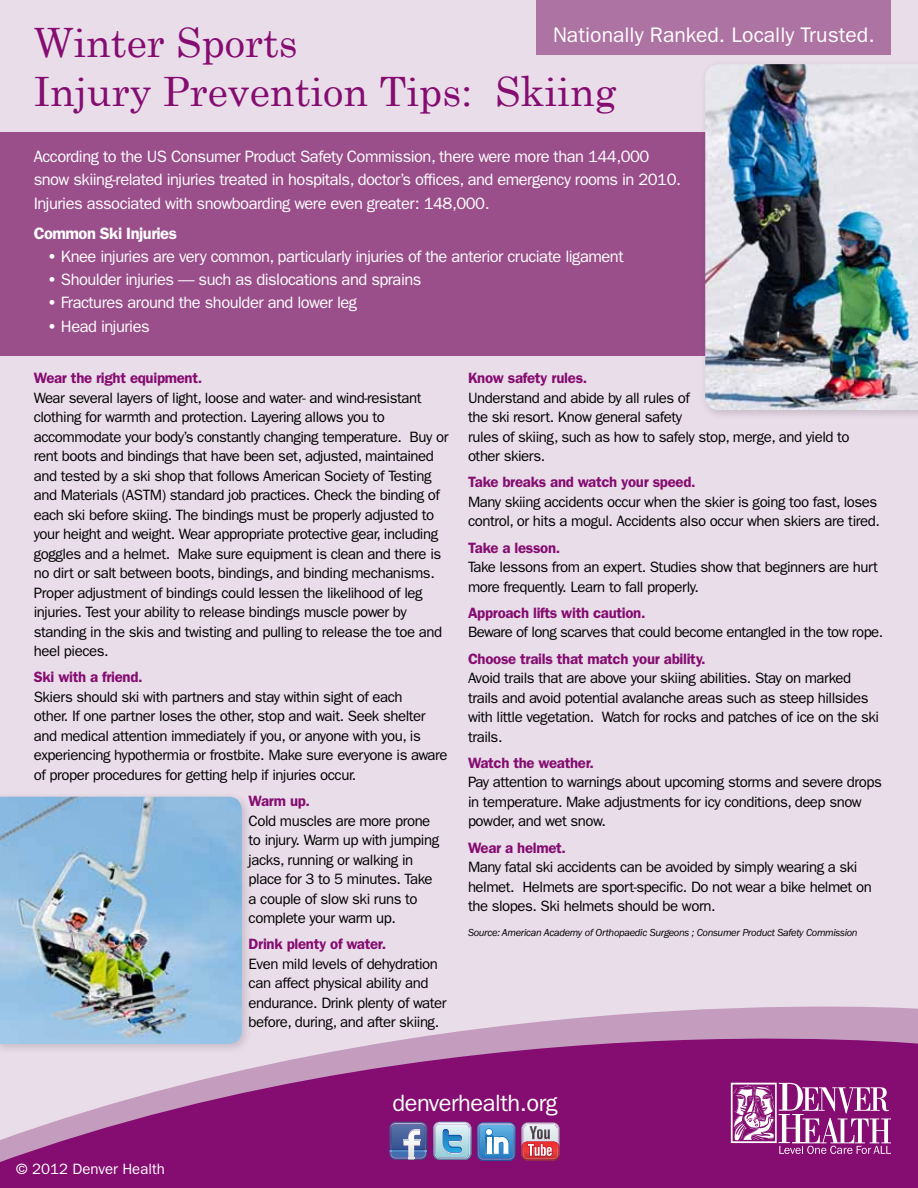
<style>
.page{position:relative;width:918px;height:1188px;background:#e9dde9}
.page>*{position:absolute;margin:0;border:0;box-sizing:border-box;transform-origin:0 0}
.t1{font:40.5px/48.6px "Century Schoolbook";color:#850c70}
.t2{font:23.7px "ITC Franklin Gothic Std";letter-spacing:-.02em;color:#fff}
.t3{font:21.15px "ITC Franklin Gothic Std";color:#fff}
.t4{font:16.5px/23.2px "ITC Franklin Gothic Std";letter-spacing:-.03em;color:#fff}
.t5{font:600 16.5px "ITC Franklin Gothic Std";letter-spacing:-.03em;color:#fff}
.t6{font:15px/19.5px "ITC Franklin Gothic Std";letter-spacing:-.03em;color:#000}
.t7{font:600 15px "ITC Franklin Gothic Std";letter-spacing:-.02em;color:#850c70}
.t8{font:15px "ITC Franklin Gothic Std";color:#fff}
.t9{font:italic 10.5px "ITC Franklin Gothic Std";letter-spacing:-.03em;color:#000}
.s1{font-weight:600}
</style>
<div class="page">
<div style="left:0;top:132px;width:789px;height:224px;background:#9a4f8b"></div>
<div style="left:537px;top:0;width:354px;height:55px;background:#ad74a3"></div>
<svg style="left:0;top:1006px;width:918px;height:182px;fill:#850c70"></svg>
<svg style="left:731px;top:1083px;width:160px;height:71px;background:#ab599d"></svg>
<svg style="left:433px;top:1122px;width:38px;height:38px"></svg>
<svg style="left:389px;top:1122px;width:38px;height:38px"></svg>
<img style="left:390px;top:1123px;width:36px;height:6px">
<svg style="left:477px;top:1122px;width:82px;height:39px;background:#9989ac"></svg>
<div style="left:700px;top:59px;width:218px;height:362px;background:#000;opacity:.15"></div>
<img style="left:705px;top:64px;width:213px;height:346px">
<div style="left:0;top:791px;width:253px;height:264px;background:#000;opacity:.15"></div>
<img style="left:0;top:797px;width:242px;height:247px">
<h3 class="t3" style="left:553px;top:22px;width:323px">Nationally Ranked. Locally Trusted.</h3>
<h1 class="t1" style="left:34px;top:17px;width:584px">Winter Sports<br>Injury Prevention Tips: Skiing</h1>
<p class="t4" style="left:34px;top:145px;width:649px">According to the US Consumer Product Safety Commission, there were more than 144,000 snow skiing-related injuries treated in hospitals, doctor’s offices, and emergency rooms in 2010.<br>Injuries associated with snowboarding were even greater: 148,000.</p>
<p class="t5" style="left:34px;top:223px;width:145px">Common Ski Injuries</p>
<p class="t4" style="left:47px;top:245px;width:578px"><span class="s1">•</span> Knee injuries are very common, particularly injuries of the anterior cruciate ligament</p>
<p class="t4" style="left:47px;top:268px;width:376px"><span class="s1">•</span> Shoulder injuries — such as dislocations and sprains</p>
<p class="t4" style="left:47px;top:291px;width:312px"><span class="s1">•</span> Fractures around the shoulder and lower leg</p>
<p class="t4" style="left:47px;top:315px;width:104px"><span class="s1">•</span> Head injuries</p>
<p class="t7" style="left:34px;top:369px;width:170px">Wear the right equipment.</p>
<p class="t6" style="left:34px;top:388px;width:416px">Wear several layers of light, loose and water- and wind-resistant clothing for warmth and protection. Layering allows you to accommodate your body’s constantly changing temperature. Buy or rent boots and bindings that have been set, adjusted, maintained and tested by a ski shop that follows American Society of Testing and Materials (ASTM) standard job practices. Check the binding of each ski before skiing. The bindings must be properly adjusted to your height and weight. Wear appropriate protective gear, including goggles and a helmet. Make sure equipment is clean and there is no dirt or salt between boots, bindings, and binding mechanisms.<br>Proper adjustment of bindings could lessen the likelihood of leg injuries. Test your ability to release bindings muscle power by standing in the skis and twisting and pulling to release the toe and heel pieces.</p>
<p class="t7" style="left:34px;top:668px;width:110px">Ski with a friend.</p>
<p class="t6" style="left:34px;top:687px;width:415px">Skiers should ski with partners and stay within sight of each<br>other. If one partner loses the other, stop and wait. Seek shelter and medical attention immediately if you, or anyone with you, is experiencing hypothermia or frostbite. Make sure everyone is aware of proper procedures for getting help if injuries occur.</p>
<p class="t7" style="left:249px;top:792px;width:63px">Warm up.</p>
<p class="t6" style="left:249px;top:811px;width:192px">Cold muscles are more prone to injury. Warm up with jumping jacks, running or walking in place for 3 to 5 minutes. Take a couple of slow ski runs to complete your warm up.</p>
<p class="t7" style="left:249px;top:935px;width:139px">Drink plenty of water.</p>
<p class="t6" style="left:249px;top:954px;width:200px">Even mild levels of dehydration can affect physical ability and endurance. Drink plenty of water before, during, and after skiing.</p>
<p class="t7" style="left:468px;top:369px;width:121px">Know safety rules.</p>
<p class="t6" style="left:468px;top:388px;width:383px">Understand and abide by all rules of<br>the ski resort. Know general safety<br>rules of skiing, such as how to safely stop, merge, and yield to other skiers.</p>
<p class="t7" style="left:468px;top:473px;width:229px">Take breaks and watch your speed.</p>
<p class="t6" style="left:468px;top:492px;width:413px">Many skiing accidents occur when the skier is going too fast, loses control, or hits a mogul. Accidents also occur when skiers are tired.</p>
<p class="t7" style="left:468px;top:539px;width:94px">Take a lesson.</p>
<p class="t6" style="left:468px;top:557px;width:412px">Take lessons from an expert. Studies show that beginners are hurt more frequently. Learn to fall properly.</p>
<p class="t7" style="left:468px;top:604px;width:179px">Approach lifts with caution.</p>
<p class="t6" style="left:468px;top:623px;width:417px">Beware of long scarves that could become entangled in the tow rope.</p>
<p class="t7" style="left:468px;top:650px;width:239px">Choose trails that match your ability.</p>
<p class="t6" style="left:468px;top:668px;width:413px">Avoid trails that are above your skiing abilities. Stay on marked trails and avoid potential avalanche areas such as steep hillsides with little vegetation. Watch for rocks and patches of ice on the ski trails.</p>
<p class="t7" style="left:468px;top:754px;width:128px">Watch the weather.</p>
<p class="t6" style="left:468px;top:773px;width:415px">Pay attention to warnings about upcoming storms and severe drops in temperature. Make adjustments for icy conditions, deep snow powder, and wet snow.</p>
<p class="t7" style="left:468px;top:839px;width:100px">Wear a helmet.</p>
<p class="t6" style="left:468px;top:857px;width:405px">Many fatal ski accidents can be avoided by simply wearing a ski helmet. Helmets are sport-specific. Do not wear a bike helmet on the slopes. Ski helmets should be worn.</p>
<p class="t9" style="left:468px;top:927px;width:391px">Source: American Academy of Orthopaedic Surgeons ; Consumer Product Safety Commission</p>
<p class="t8" style="left:16px;top:1161px;width:150px">© 2012 Denver Health</p>
<h2 class="t2" style="left:392px;top:1090px;width:167px">denverhealth.org</h2>
</div>
